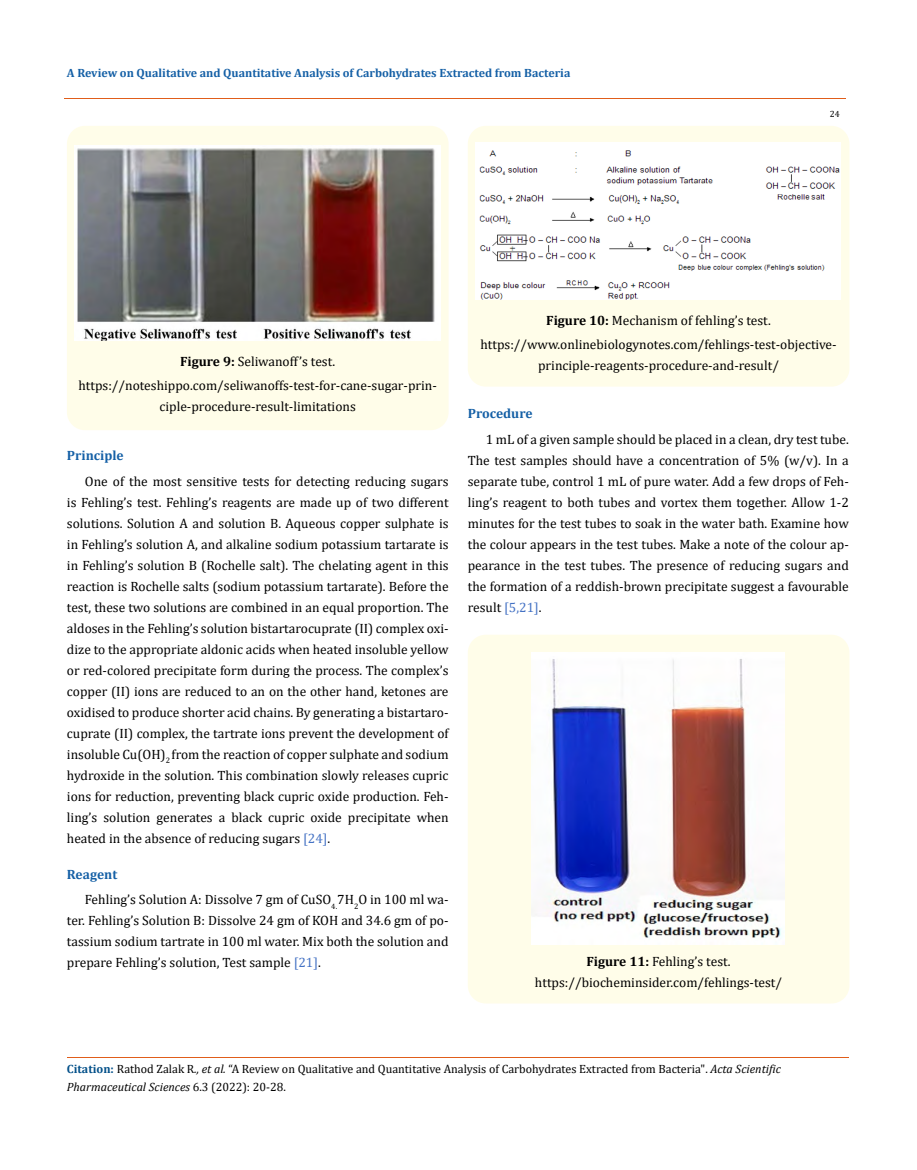
<style>
.page{position:relative;width:917px;height:1170px;background:#fff}
.page>*{position:absolute;margin:0;border:0;box-sizing:border-box;transform-origin:0 0}
.t1{font:13.5px/21px "Cambria";color:#000;text-align:center}
.t2{font:700 13.5px "Cambria";color:#1560a6}
.t3{font:12px/18px "Cambria";color:#000}
.t4{font:700 12px "Cambria";color:#1560a6}
.t5{font:9px "Cambria";color:#000}
.s1{font-weight:700}
.s2{color:#4472c4}
.s3{font-weight:700;color:#1560a6}
.s4{font-weight:700;color:#035089}
.s5{font-style:italic}
</style>
<div class="page">
<div style="left:67px;top:126px;width:381px;height:304px;background:#fffde9;border-radius:18px"></div>
<img style="left:74px;top:146px;width:367px;height:195px">
<div style="left:468px;top:126px;width:381px;height:261px;background:#fffde9;border-radius:18px"></div>
<img style="left:475px;top:143px;width:365px;height:157px">
<div style="left:468px;top:635px;width:381px;height:369px;background:#fffde9;border-radius:18px"></div>
<img style="left:532px;top:652px;width:252px;height:292px">
<hr style="left:64px;top:99px;width:781px;height:1px;background:#e05d1a">
<hr style="left:67px;top:1058px;width:781px;height:1px;background:#e05d1a">
<p class="t4" style="left:67px;top:64px;width:505px">A Review on Qualitative and Quantitative Analysis of Carbohydrates Extracted from Bacteria</p>
<p class="t5" style="left:829px;top:109px;width:11px">24</p>
<p class="t1" style="left:78px;top:349px;width:360px;line-height:24px"><span class="s1">Figure 9:</span> Seliwanoff’s test. https://noteshippo.com/seliwanoffs-test-for-cane-sugar-prin-</p>
<p class="t1" style="left:159px;top:395px;width:198px">ciple-procedure-result-limitations</p>
<p class="t2" style="left:67px;top:446px;width:58px">Principle</p>
<p class="t1" style="left:67px;top:471px;width:383px;text-align:justify;text-indent:18px">One of the most sensitive tests for detecting reducing sugars is Fehling’s test. Fehling’s reagents are made up of two different solutions. Solution A and solution B. Aqueous copper sulphate is in Fehling’s solution A, and alkaline sodium potassium tartarate is in Fehling’s solution B (Rochelle salt). The chelating agent in this reaction is Rochelle salts (sodium potassium tartarate). Before the test, these two solutions are combined in an equal proportion. The aldoses in the Fehling’s solution bistartarocuprate (II) complex oxi&shy;dize to the appropriate aldonic acids when heated insoluble yellow or red-colored precipitate form during the process. The complex’s copper (II) ions are reduced to an on the other hand, ketones are oxidised to produce shorter acid chains. By generating a bistartaro&shy;cuprate (II) complex, the tartrate ions prevent the development of insoluble Cu(OH)<sub>2</sub> from the reaction of copper sulphate and sodium hydroxide in the solution. This combination slowly releases cupric ions for reduction, preventing black cupric oxide production. Feh&shy;ling’s solution generates a black cupric oxide precipitate when heated in the absence of reducing sugars <span class="s2">[24]</span>.</p>
<p class="t1" style="left:85px;top:861px;width:365px;line-height:25.5px;text-align:left;text-indent:-18px"><span class="s3">Reagent<br></span>Fehling’s Solution A: Dissolve 7 gm of CuSO<sub>4.</sub>7H<sub>2</sub>O in 100 ml wa-</p>
<p class="t1" style="left:67px;top:910px;width:383px;text-align:justify">ter. Fehling’s Solution B: Dissolve 24 gm of KOH and 34.6 gm of po&shy;tassium sodium tartrate in 100 ml water. Mix both the solution and prepare Fehling’s solution, Test sample <span class="s2">[21]</span>.</p>
<p class="t1" style="left:480px;top:308px;width:358px;line-height:24px"><span class="s1">Figure 10:</span> Mechanism of fehling’s test. https://www.onlinebiologynotes.com/fehlings-test-objective-</p>
<p class="t1" style="left:538px;top:355px;width:242px">principle-reagents-procedure-and-result/</p>
<p class="t2" style="left:468px;top:404px;width:66px">Procedure</p>
<p class="t1" style="left:468px;top:429px;width:382px;text-align:justify;text-indent:18px">1 mL of a given sample should be placed in a clean, dry test tube.<br>The test samples should have a concentration of 5% (w/v). In a separate tube, control 1 mL of pure water. Add a few drops of Feh&shy;ling’s reagent to both tubes and vortex them together. Allow 1-2 minutes for the test tubes to soak in the water bath. Examine how the colour appears in the test tubes. Make a note of the colour ap&shy;pearance in the test tubes. The presence of reducing sugars and the formation of a reddish-brown precipitate suggest a favourable result <span class="s2">[5,21]</span>.</p>
<p class="t1" style="left:535px;top:951px;width:249px"><span class="s1">Figure 11:</span> Fehling’s test. https://biocheminsider.com/fehlings-test/</p>
<p class="t3" style="left:67px;top:1060px;width:715px"><span class="s4">Citation:</span> Rathod Zalak R<span class="s5">., et al.</span> “A Review on Qualitative and Quantitative Analysis of Carbohydrates Extracted from Bacteria". <span class="s5">Acta Scientific<br>Pharmaceutical Sciences</span> 6.3 (2022): 20-28.</p>
</div>
